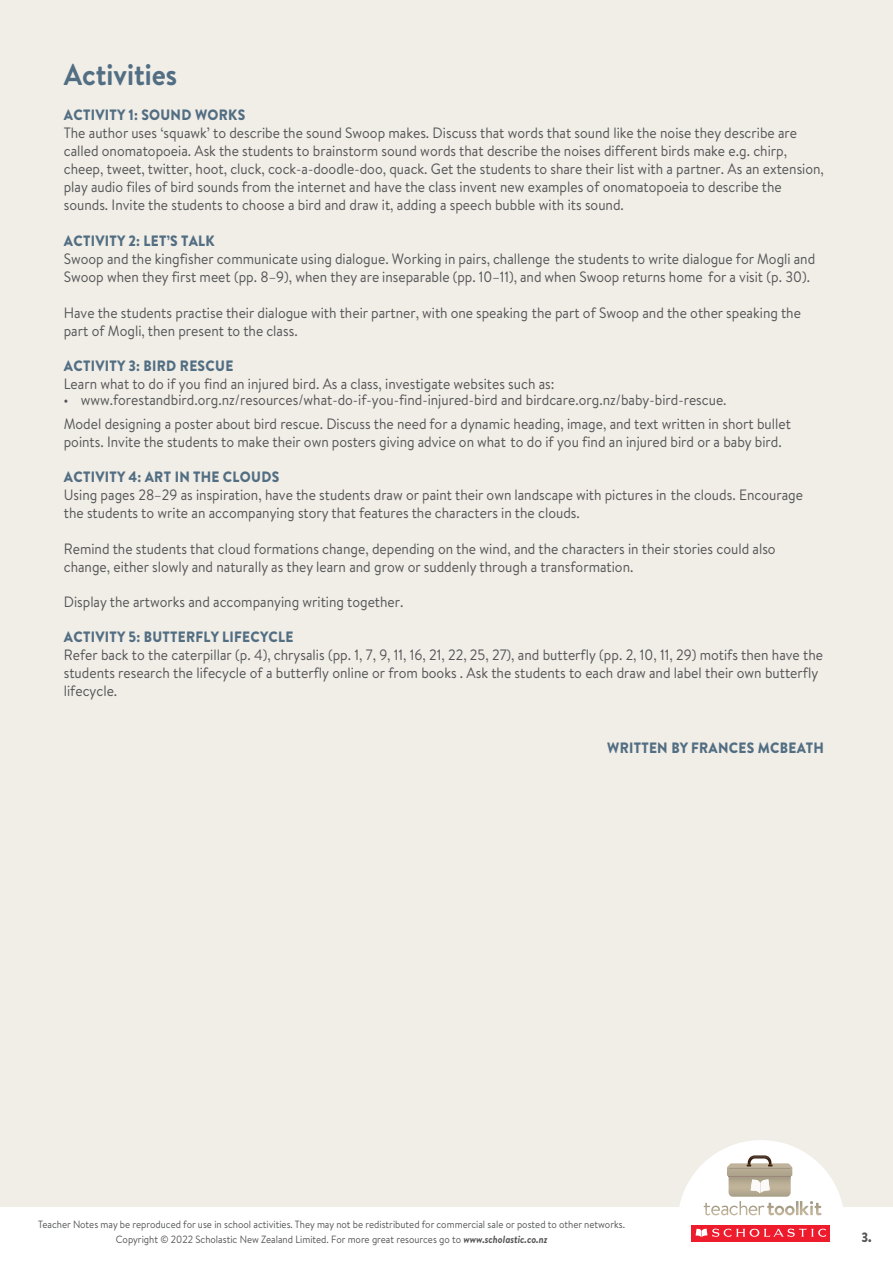
<style>
.page{position:relative;width:893px;height:1263px;background:#f1ede7}
.page>*{position:absolute;margin:0;border:0;box-sizing:border-box;transform-origin:0 0}
.sub_heading{font:700 30px "Brandon Text";color:#526e83;scale:.92 1}
.sub_heading-2{font:15px/18.1px "Brandon Text";color:#545557;scale:.92 1}
.Body{font:15px/18px "Brandon Text";color:#545557;scale:.92 1}
.sub_heading-3{font:900 15px "Brandon Text";letter-spacing:.02em;color:#526e83;scale:.92 1}
.t1{font:900 13.5px "Brandon Text";color:#545557;scale:.92 1}
.t2{font:10.5px "Brandon Text";color:#545557;scale:.92 1}
.s1{font-weight:900;color:#526e83}
.s2{font-weight:700;font-style:italic}
</style>
<div class="page">
<div style="left:0;top:1207px;width:893px;height:56px;background:#fff"></div>
<svg style="left:679px;top:1140px;width:164px;height:102px"></svg>
<p class="sub_heading" style="left:64px;top:53px;width:125px">Activities</p>
<p class="sub_heading-2" style="left:64px;top:105px;width:828px"><span class="s1">ACTIVITY 1: SOUND WORKS<br></span>The author uses ‘squawk’ to describe the sound Swoop makes. Discuss that words that sound like the noise they describe are called onomatopoeia. Ask the students to brainstorm sound words that describe the noises different birds make e.g. chirp, cheep, tweet, twitter, hoot, cluck, cock-a-doodle-doo, quack. Get the students to share their list with a partner. As an extension, play audio files of bird sounds from the internet and have the class invent new examples of onomatopoeia to describe the sounds. Invite the students to choose a bird and draw it, adding a speech bubble with its sound.</p>
<p class="sub_heading-2" style="left:64px;top:231px;width:818px"><span class="s1">ACTIVITY 2: LET’S TALK<br></span>Swoop and the kingfisher communicate using dialogue. Working in pairs, challenge the students to write dialogue for Mogli and<br>Swoop when they first meet (pp. 8–9), when they are inseparable (pp. 10–11), and when Swoop returns home for a visit (p. 30).</p>
<p class="sub_heading-2" style="left:64px;top:303px;width:803px">Have the students practise their dialogue with their partner, with one speaking the part of Swoop and the other speaking the part of Mogli, then present to the class.</p>
<p class="sub_heading-2" style="left:64px;top:356px;width:535px"><span class="s1">ACTIVITY 3: BIRD RESCUE<br></span>Learn what to do if you find an injured bird. As a class, investigate websites such as:</p>
<p class="sub_heading-2" style="left:64px;top:390px;width:722px">• www.forestandbird.org.nz/resources/what-do-if-you-find-injured-bird and birdcare.org.nz/baby-bird-rescue.</p>
<p class="Body" style="left:64px;top:414px;width:792px">Model designing a poster about bird rescue. Discuss the need for a dynamic heading, image, and text written in short bullet points. Invite the students to make their own posters giving advice on what to do if you find an injured bird or a baby bird.</p>
<p class="Body" style="left:64px;top:467px;width:805px"><span class="s1">ACTIVITY 4: ART IN THE CLOUDS<br></span>Using pages 28–29 as inspiration, have the students draw or paint their own landscape with pictures in the clouds. Encourage the students to write an accompanying story that features the characters in the clouds.</p>
<p class="Body" style="left:64px;top:539px;width:775px">Remind the students that cloud formations change, depending on the wind, and the characters in their stories could also change, either slowly and naturally as they learn and grow or suddenly through a transformation.</p>
<p class="Body" style="left:64px;top:592px;width:371px">Display the artworks and accompanying writing together.</p>
<p class="Body" style="left:64px;top:627px;width:827px"><span class="s1">ACTIVITY 5: BUTTERFLY LIFECYCLE<br></span>Refer back to the caterpillar (p. 4), chrysalis (pp. 1, 7, 9, 11, 16, 21, 22, 25, 27), and butterfly (pp. 2, 10, 11, 29) motifs then have the students research the lifecycle of a butterfly online or from books . Ask the students to each draw and label their own butterfly lifecycle.</p>
<p class="sub_heading-3" style="left:607px;top:737px;width:237px">WRITTEN BY FRANCES MCBEATH</p>
<p class="t2" style="left:38px;top:1217px;width:639px">Teacher Notes may be reproduced for use in school activities. They may not be redistributed for commercial sale or posted to other networks.</p>
<p class="t2" style="left:116px;top:1232px;width:471px">Copyright © 2022 Scholastic New Zealand Limited. For more great resources go to <span class="s2">www.scholastic.co.nz</span></p>
<p class="t1" style="left:861px;top:1227px;width:13px">3.</p>
</div>
